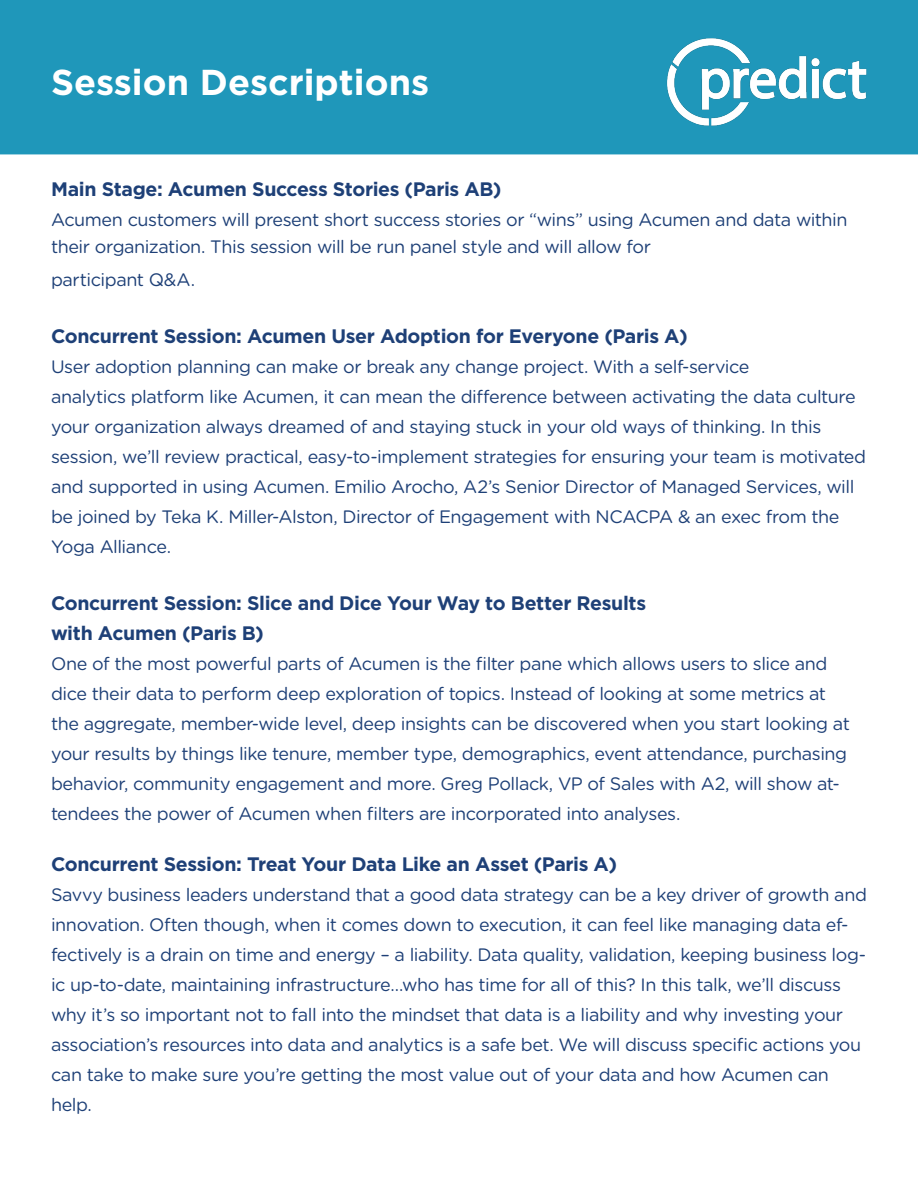
<style>
.page{position:relative;width:918px;height:1188px;background:#fff}
.page>*{position:absolute;margin:0;border:0;box-sizing:border-box;transform-origin:0 0}
.t1{font:700 36px "Gotham";color:#fff}
.t2{font:700 19.5px/30px "Gotham";letter-spacing:-.02em;color:#1e4077}
.t3{font:18px/30px "Gotham Rounded";letter-spacing:-.025em;color:#1e4077}
</style>
<div class="page">
<div style="left:0;top:0;width:918px;height:154px;background:#1f97ba"></div>
<img style="left:662px;top:38px;width:216px;height:90px">
<p class="t1" style="left:51px;top:62px;width:380px">Session Descriptions</p>
<p class="t2" style="left:51px;top:174px;width:452px">Main Stage: Acumen Success Stories (Paris AB)</p>
<p class="t3" style="left:51px;top:206px;width:798px;line-height:27px">Acumen customers will present short success stories or “wins” using Acumen and data within their organization. This session will be run panel style and will allow for</p>
<p class="t3" style="left:51px;top:264px;width:146px">participant Q&amp;A.</p>
<p class="t2" style="left:51px;top:321px;width:638px">Concurrent Session: Acumen User Adoption for Everyone (Paris A)</p>
<p class="t3" style="left:51px;top:351px;width:817px">User adoption planning can make or break any change project. With a self-service<br>analytics platform like Acumen, it can mean the difference between activating the data culture your organization always dreamed of and staying stuck in your old ways of thinking. In this session, we’ll review practical, easy-to-implement strategies for ensuring your team is motivated and supported in using Acumen. Emilio Arocho, A2’s Senior Director of Managed Services, will be joined by Teka K. Miller-Alston, Director of Engagement with NCACPA &amp; an exec from the Yoga Alliance.</p>
<p class="t2" style="left:51px;top:588px;width:597px">Concurrent Session: Slice and Dice Your Way to Better Results with Acumen (Paris B)</p>
<p class="t3" style="left:51px;top:648px;width:801px">One of the most powerful parts of Acumen is the filter pane which allows users to slice and dice their data to perform deep exploration of topics. Instead of looking at some metrics at the aggregate, member-wide level, deep insights can be discovered when you start looking at your results by things like tenure, member type, demographics, event attendance, purchasing behavior, community engagement and more. Greg Pollack, VP of Sales with A2, will show at&shy;tendees the power of Acumen when filters are incorporated into analyses.</p>
<p class="t2" style="left:51px;top:849px;width:568px">Concurrent Session: Treat Your Data Like an Asset (Paris A)</p>
<p class="t3" style="left:51px;top:879px;width:818px">Savvy business leaders understand that a good data strategy can be a key driver of growth and innovation. Often though, when it comes down to execution, it can feel like managing data ef&shy;fectively is a drain on time and energy – a liability. Data quality, validation, keeping business log&shy;ic up-to-date, maintaining infrastructure…who has time for all of this? In this talk, we’ll discuss why it’s so important not to fall into the mindset that data is a liability and why investing your association’s resources into data and analytics is a safe bet. We will discuss specific actions you can take to make sure you’re getting the most value out of your data and how Acumen can help.</p>
</div>
